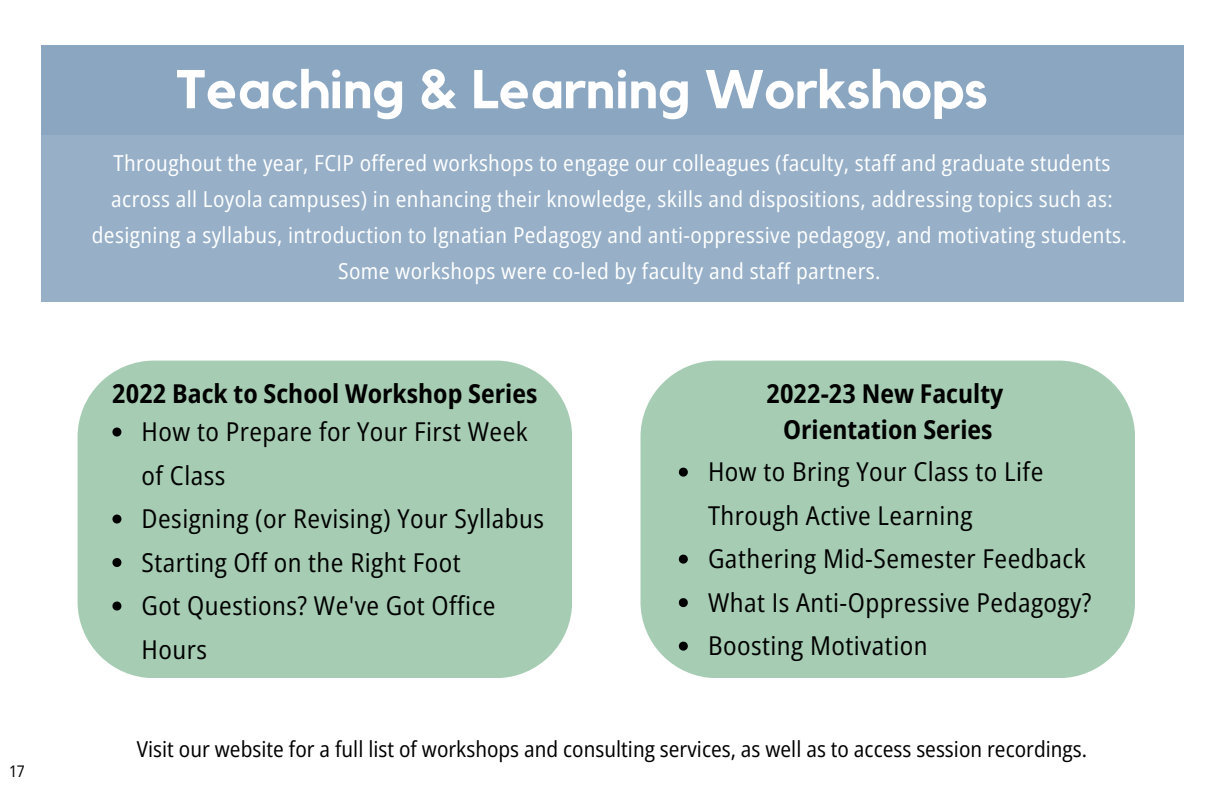
<style>
.page{position:relative;width:1224px;height:792px;background:#fff}
.page>*{position:absolute;margin:0;border:0;box-sizing:border-box;transform-origin:0 0}
.t1{font:700 54px "Kollektif";color:#fff}
.t2{font:semi-condensed 26px/43.6px "Open Sans";letter-spacing:.02em;color:#000}
.t3{font:700 semi-condensed 26px "Open Sans";color:#000}
.t4{font:semi-condensed 22px/36px "Open Sans";letter-spacing:.02em;color:#fff;text-align:center}
.t5{font:semi-condensed 22px "Open Sans";color:#000}
.t6{font:semi-condensed 16px "Open Sans";color:#000}
</style>
<div class="page">
<div style="left:41px;top:46px;width:1142px;height:89px;background:#8aa6c1"></div>
<div style="left:41px;top:135px;width:1142px;height:167px;background:#97b0c8"></div>
<div style="left:78px;top:361px;width:494px;height:317px;background:#a6ccb3;border-radius:76px"></div>
<svg style="left:112px;top:428px;width:9px;height:9px"></svg>
<svg style="left:112px;top:515px;width:9px;height:9px"></svg>
<svg style="left:112px;top:558px;width:9px;height:9px"></svg>
<svg style="left:112px;top:602px;width:9px;height:9px"></svg>
<div style="left:640px;top:361px;width:495px;height:317px;background:#a6ccb3;border-radius:76px"></div>
<svg style="left:679px;top:468px;width:9px;height:9px"></svg>
<svg style="left:679px;top:555px;width:9px;height:9px"></svg>
<svg style="left:679px;top:598px;width:9px;height:9px"></svg>
<svg style="left:679px;top:642px;width:9px;height:9px"></svg>
<p class="t6" style="left:9px;top:760px;width:17px">17</p>
<p class="t1" style="left:176px;top:65px;width:814px">Teaching &amp; Learning Workshops</p>
<p class="t4" style="left:92px;top:144px;width:1036px">Throughout the year, FCIP offered workshops to engage our colleagues (faculty, staff and graduate students across all Loyola campuses) in enhancing their knowledge, skills and dispositions, addressing topics such as: designing a syllabus, introduction to Ignatian Pedagogy and anti-oppressive pedagogy, and motivating students.</p>
<p class="t4" style="left:338px;top:252px;width:544px">Some workshops were co-led by faculty and staff partners.</p>
<p class="t3" style="left:112px;top:375px;width:427px">2022 Back to School Workshop Series</p>
<p class="t2" style="left:142px;top:409px;width:388px">How to Prepare for Your First Week of Class</p>
<p class="t2" style="left:142px;top:496px;width:404px">Designing (or Revising) Your Syllabus</p>
<p class="t2" style="left:142px;top:540px;width:321px">Starting Off on the Right Foot</p>
<p class="t2" style="left:142px;top:583px;width:355px">Got Questions? We've Got Office<br>Hours</p>
<p class="t3" style="left:766px;top:375px;width:238px">2022-23 New Faculty</p>
<p class="t3" style="left:783px;top:411px;width:211px">Orientation Series</p>
<p class="t2" style="left:708px;top:449px;width:337px">How to Bring Your Class to Life<br>Through Active Learning</p>
<p class="t2" style="left:708px;top:536px;width:379px">Gathering Mid-Semester Feedback</p>
<p class="t2" style="left:708px;top:580px;width:385px">What Is Anti-Oppressive Pedagogy?</p>
<p class="t2" style="left:708px;top:623px;width:221px">Boosting Motivation</p>
<p class="t5" style="left:137px;top:734px;width:952px">Visit our website for a full list of workshops and consulting services, as well as to access session recordings.</p>
</div>
